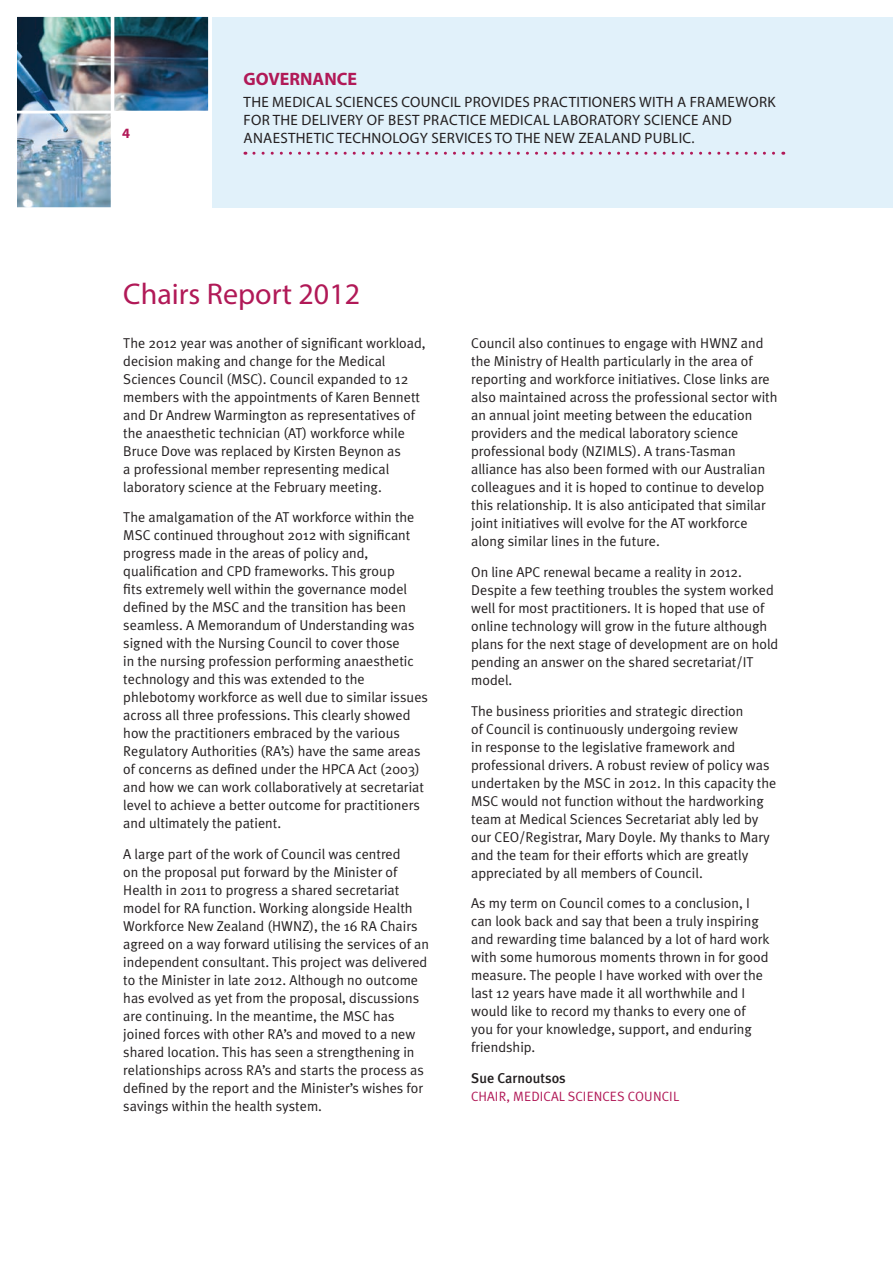
<style>
.page{position:relative;width:893px;height:1263px;background:#fff}
.page>*{position:absolute;margin:0;border:0;box-sizing:border-box;transform-origin:0 0}
.t1{font:30px "Myriad Pro";color:#b11957}
.t2{font:700 18px "Myriad Pro";color:#b11957}
.t3{font:15px "Myriad Pro";letter-spacing:.02em;color:#231f20}
.t4{font:14.25px/18px "Meta Plus Normal";color:#231f20}
.t5{font:500 14.25px "Meta Plus";color:#231f20}
.t6{font:700 14.25px "Myriad Pro";color:#b11957}
.t7{font:13.5px "Meta Plus Normal";color:#b11957}
</style>
<div class="page">
<img style="left:17px;top:17px;width:191px;height:190px">
<div style="left:212px;top:17px;width:681px;height:190px;background:#e1f1fa"></div>
<svg style="left:254px;top:152px;width:530px;height:3px"></svg>
<p class="t6" style="left:122px;top:124px;width:9px">4</p>
<p class="t2" style="left:243px;top:67px;width:115px">GOVERNANCE</p>
<p class="t3" style="left:244px;top:93px;width:50px">THE MEDICAL</p>
<p class="t3" style="left:336px;top:93px;width:17px">SCIENCES</p>
<p class="t3" style="left:402px;top:93px;width:19px">COUNCIL</p>
<p class="t3" style="left:465px;top:93px;width:10px">PRO</p>
<p class="t3" style="left:492px;top:93px;width:17px">VIDES</p>
<p class="t3" style="left:533px;top:93px;width:9px">PRACTITIONERS</p>
<p class="t3" style="left:639px;top:93px;width:62px">WITH AFRAMEWOR</p>
<p class="t3" style="left:767px;top:93px;width:10px">K</p>
<p class="t3" style="left:244px;top:111px;width:10px">FOR</p>
<p class="t3" style="left:273px;top:111px;width:37px">THE DELI</p>
<p class="t3" style="left:331px;top:111px;width:67px">VERY OF BEST</p>
<p class="t3" style="left:423px;top:111px;width:9px">PRACTICE</p>
<p class="t3" style="left:490px;top:111px;width:10px">MEDICAL</p>
<p class="t3" style="left:553px;top:111px;width:10px">LABORATOR</p>
<p class="t3" style="left:632px;top:111px;width:21px">Y SCIENCE</p>
<p class="t3" style="left:702px;top:111px;width:11px">AND</p>
<p class="t3" style="left:244px;top:129px;width:10px">ANAEST</p>
<p class="t3" style="left:296px;top:129px;width:18px">HETIC</p>
<p class="t3" style="left:337px;top:129px;width:45px">TECHNOLO</p>
<p class="t3" style="left:410px;top:129px;width:62px">GY SERVICES</p>
<p class="t3" style="left:495px;top:129px;width:102px">TO THE NEW ZEALAND</p>
<p class="t3" style="left:645px;top:129px;width:9px">PUBLIC</p>
<p class="t3" style="left:691px;top:129px;width:5px">.</p>
<p class="t1" style="left:123px;top:275px;width:238px">CHAIRS REPORT 2012</p>
<p class="t4" style="left:123px;top:333px;width:304px">The 2012 year was another of significant workload, decision making and change for the Medical Sciences Council (MSC). Council expanded to 12 members with the appointments of Karen Bennett and Dr Andrew Warmington as representatives of the anaesthetic technician (AT) workforce while Bruce Dove was replaced by Kirsten Beynon as<br>a professional member representing medical laboratory science at the February meeting.</p>
<p class="t4" style="left:123px;top:508px;width:306px">The amalgamation of the AT workforce within the MSC continued throughout 2012 with significant progress made in the areas of policy and, qualification and CPD frameworks. This group<br>fits extremely well within the governance model defined by the MSC and the transition has been seamless. A Memorandum of Understanding was signed with the Nursing Council to cover those<br>in the nursing profession performing anaesthetic technology and this was extended to the phlebotomy workforce as well due to similar issues across all three professions. This clearly showed how the practitioners embraced by the various Regulatory Authorities (RA’s) have the same areas of concerns as defined under the HPCA Act (2003) and how we can work collaboratively at secretariat level to achieve a better outcome for practitioners and ultimately the patient.</p>
<p class="t4" style="left:123px;top:845px;width:307px">A large part of the work of Council was centred<br>on the proposal put forward by the Minister of Health in 2011 to progress a shared secretariat model for RA function. Working alongside Health Workforce New Zealand (HWNZ), the 16 RA Chairs agreed on a way forward utilising the services of an independent consultant. This project was delivered to the Minister in late 2012. Although no outcome has evolved as yet from the proposal, discussions are continuing. In the meantime, the MSC has joined forces with other RA’s and moved to a new shared location. This has seen a strengthening in relationships across RA’s and starts the process as defined by the report and the Minister’s wishes for savings within the health system.</p>
<p class="t4" style="left:471px;top:334px;width:308px">Council also continues to engage with HWNZ and the Ministry of Health particularly in the area of reporting and workforce initiatives. Close links are also maintained across the professional sector with an annual joint meeting between the education providers and the medical laboratory science professional body (NZIMLS). A trans-Tasman alliance has also been formed with our Australian colleagues and it is hoped to continue to develop this relationship. It is also anticipated that similar joint initiatives will evolve for the AT workforce along similar lines in the future.</p>
<p class="t4" style="left:471px;top:563px;width:309px">On line APC renewal became a reality in 2012.<br>Despite a few teething troubles the system worked well for most practitioners. It is hoped that use of online technology will grow in the future although plans for the next stage of development are on hold pending an answer on the shared secretariat/IT model.</p>
<p class="t4" style="left:471px;top:701px;width:307px">The business priorities and strategic direction<br>of Council is continuously undergoing review<br>in response to the legislative framework and professional drivers. A robust review of policy was undertaken by the MSC in 2012. In this capacity the MSC would not function without the hardworking team at Medical Sciences Secretariat ably led by our CEO/Registrar, Mary Doyle. My thanks to Mary and the team for their efforts which are greatly appreciated by all members of Council.</p>
<p class="t4" style="left:471px;top:894px;width:300px">As my term on Council comes to a conclusion, I can look back and say that been a truly inspiring and rewarding time balanced by a lot of hard work with some humorous moments thrown in for good measure. The people I have worked with over the last 12 years have made it all worthwhile and I would like to record my thanks to every one of you for your knowledge, support, and enduring friendship.</p>
<p class="t5" style="left:471px;top:1070px;width:96px">Sue Carnoutsos</p>
<p class="t7" style="left:471px;top:1089px;width:15px">Chair</p>
<p class="t7" style="left:507px;top:1089px;width:26px">, Medical</p>
<p class="t7" style="left:568px;top:1089px;width:16px">Sciences</p>
<p class="t7" style="left:628px;top:1089px;width:16px">Council</p>
</div>
